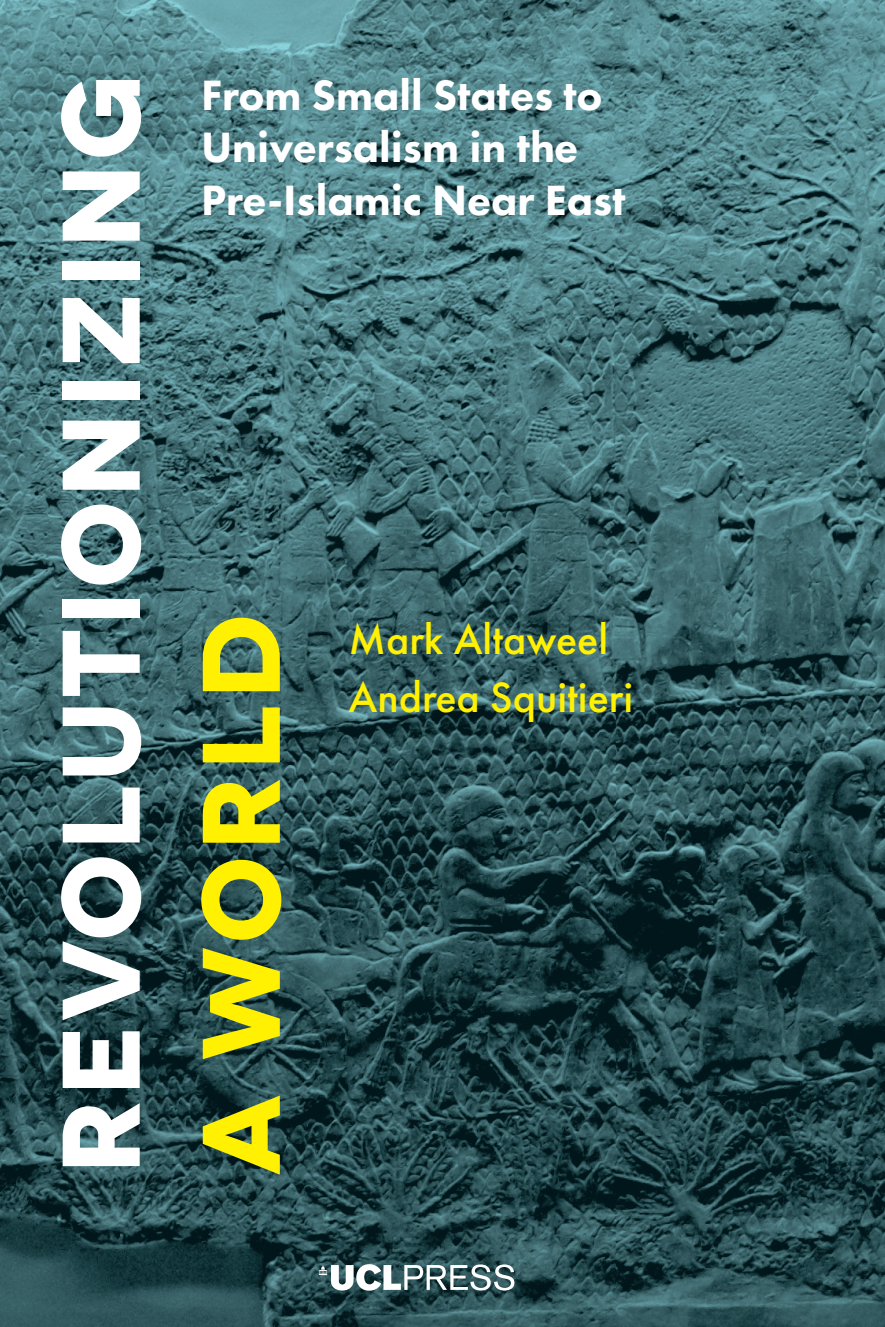
<style>
.page{position:relative;width:885px;height:1327px;background:#fff}
.page>*{position:absolute;margin:0;border:0;box-sizing:border-box;transform-origin:0 0}
.t1{font:700 110px "Novecentowide";letter-spacing:.03em;color:#fff}
.t2{font:700 110px "Novecentowide";letter-spacing:.045em;color:#fff101}
.t3{font:800 44px/52px "Futura PT";color:#fff}
.t4{font:500 44px/58px "Futura PT";color:#fff101}
</style>
<div class="page">
<img style="left:0;top:0;width:614px;height:1327px">
<img style="left:614px;top:0;width:270px;height:1327px">
<svg style="left:319px;top:1264px;width:195px;height:26px"></svg>
<h1 class="t1" style="left:32px;top:1174px;width:1102px;rotate:-90deg">REVOLUTIONIZING</h1>
<p class="t3" style="left:201px;top:69px;width:426px">From Small States to<br>Universalism in the<br>Pre-Islamic Near East</p>
<h1 class="t2" style="left:172px;top:1174px;width:562px;rotate:-90deg">A WORLD</h1>
<p class="t4" style="left:348px;top:610px;width:286px">Mark Altaweel<br>Andrea Squitieri</p>
</div>
